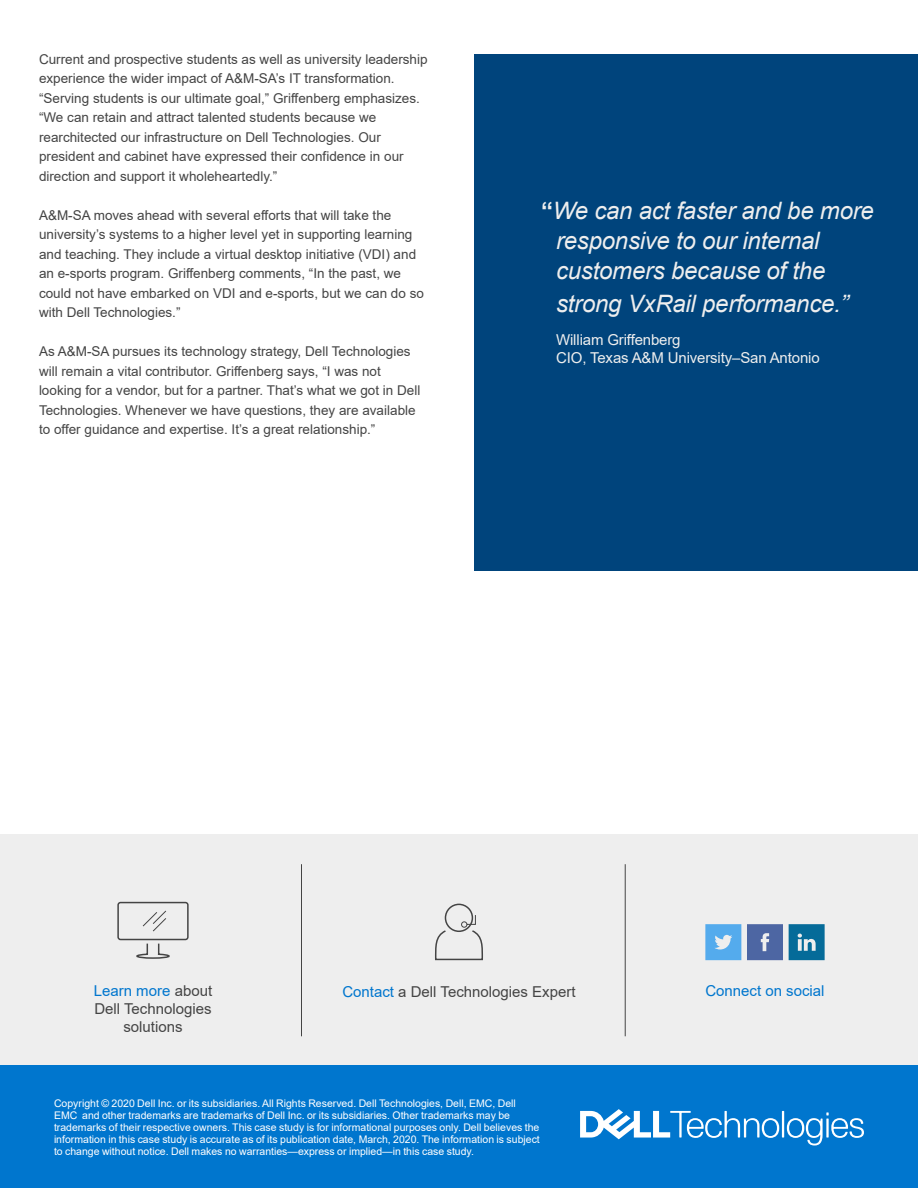
<style>
.page{position:relative;width:918px;height:1188px;background:#fff}
.page>*{position:absolute;margin:0;border:0;box-sizing:border-box;transform-origin:0 0}
.t1{font:italic 24px/30px "Arial";letter-spacing:-.01em;color:#eee}
.t2{font:15px/18px "Arial";color:#444;text-align:center}
.t3{font:15px/18px "Arial";letter-spacing:-.01em;color:#eee}
.t4{font:15px "Arial";color:#0076ce}
.t5{font:13.5px/19.5px "Arial";color:#444}
.t6{font:10.5px/12px "Arial";color:#fff}
.s1{font-weight:700;font-style:normal}
.s2{color:#444}
.s3{color:#0076ce}
</style>
<div class="page">
<div style="left:0;top:834px;width:918px;height:231px;background:#eee"></div>
<hr style="left:301px;top:864px;width:1px;height:172px;background:#444">
<hr style="left:625px;top:864px;width:1px;height:172px;background:#444">
<div style="left:445px;top:904px;width:28px;height:28px;border:2px solid #444;border-radius:50%"></div>
<svg style="left:435px;top:914px;width:48px;height:47px"></svg>
<div style="left:117px;top:902px;width:72px;height:38px;border:2px solid #444;border-radius:2px"></div>
<svg style="left:142px;top:910px;width:24px;height:22px"></svg>
<svg style="left:136px;top:943px;width:34px;height:16px"></svg>
<svg style="left:747px;top:924px;width:36px;height:36px"></svg>
<svg style="left:705px;top:924px;width:36px;height:36px"></svg>
<svg style="left:789px;top:924px;width:36px;height:36px"></svg>
<div style="left:0;top:1065px;width:918px;height:123px;background:#0076ce"></div>
<svg style="left:580px;top:1109px;width:284px;height:37px"></svg>
<div style="left:475px;top:54px;width:443px;height:516px;background:#00447c"></div>
<p class="t5" style="left:39px;top:49px;width:390px">Current and prospective students as well as university leadership experience the wider impact of A&amp;M-SA’s IT transformation. “Serving students is our ultimate goal,” Griffenberg emphasizes. “We can retain and attract talented students because we rearchitected our infrastructure on Dell Technologies. Our president and cabinet have expressed their confidence in our direction and support it wholeheartedly.”</p>
<p class="t5" style="left:39px;top:205px;width:386px">A&amp;M-SA moves ahead with several efforts that will take the university’s systems to a higher level yet in supporting learning and teaching. They include a virtual desktop initiative (VDI) and an e-sports program. Griffenberg comments, “In the past, we could not have embarked on VDI and e-sports, but we can do so with Dell Technologies.”</p>
<p class="t5" style="left:39px;top:342px;width:383px">As A&amp;M-SA pursues its technology strategy, Dell Technologies will remain a vital contributor. Griffenberg says, “I was not looking for a vendor, but for a partner. That’s what we got in Dell Technologies. Whenever we have questions, they are available to offer guidance and expertise. It’s a great relationship.”</p>
<h1 class="t1" style="left:556px;top:196px;width:319px;text-indent:-15px"><span class="s1">“</span>We can act faster and be more responsive to our internal customers because of the</h1>
<h1 class="t1" style="left:556px;top:289px;width:294px">strong VxRail performance.”</h1>
<p class="t3" style="left:556px;top:330px;width:265px">William Griffenberg<br>CIO, Texas A&amp;M University–San Antonio</p>
<p class="t4" style="left:94px;top:980px;width:120px">Learn more <span class="s2">about</span></p>
<p class="t4" style="left:705px;top:980px;width:121px">Connect on social</p>
<p class="t2" style="left:94px;top:1000px;width:119px">Dell Technologies solutions</p>
<p class="t2" style="left:342px;top:983px;width:235px"><span class="s3">Contact</span> a Dell Technologies Expert</p>
<p class="t6" style="left:54px;top:1097px;width:487px">Copyright © 2020 Dell Inc. or its subsidiaries. All Rights Reserved. Dell Technologies, Dell, EMC, Dell EMC and other trademarks are trademarks of Dell Inc. or its subsidiaries. Other trademarks may be trademarks of their respective owners. This case study is for informational purposes only. Dell believes the information in this case study is accurate as of its publication date, March, 2020. The information is subject to change without notice. Dell makes no warranties—express or implied—in this case study.</p>
</div>
